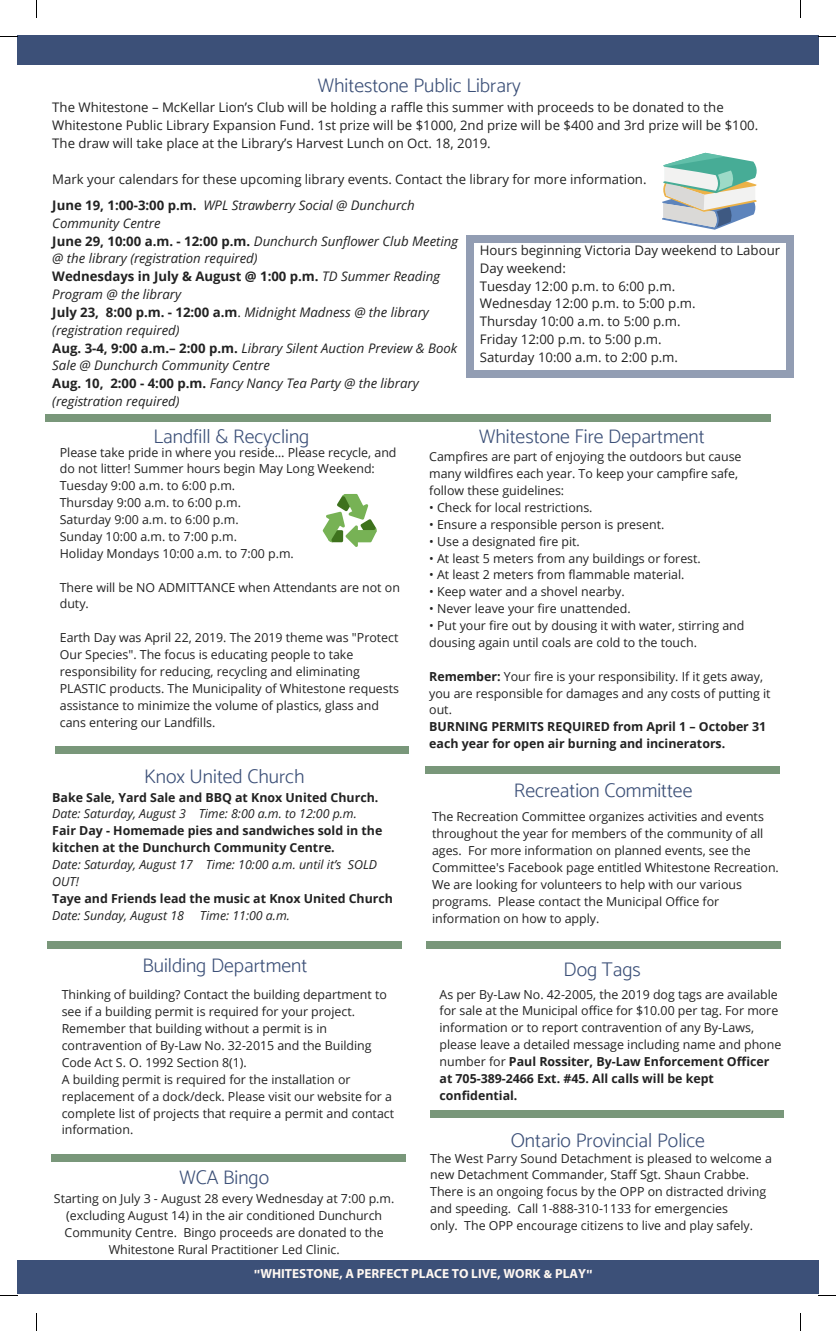
<style>
.page{position:relative;width:836px;height:1331px;background:#fff}
.page>*{position:absolute;margin:0;border:0;box-sizing:border-box;transform-origin:0 0}
.t1{font:300 19.75px "Catamaran";color:#3c5078}
.t2{font:13.25px/17.8px "Open Sans";color:#222}
.t3{font:italic 13.25px/17.8px "Open Sans";color:#222}
.t4{font:700 13.25px "Myriad Hebrew";color:#fff8f2}
.t5{font:12.38px/16.9px "Open Sans";color:#222}
.t6{font:700 12.38px/16.9px "Open Sans";color:#222}
.t7{font:italic 12.38px/16.9px "Open Sans";color:#222}
.s1{font-weight:700}
.s2{font-style:italic}
.s3{font-weight:700;font-style:normal}
.s4{font-style:normal}
</style>
<div class="page">
<div style="left:18px;top:36px;width:800px;height:29px;background:#3c5078"></div>
<div style="left:18px;top:1260px;width:800px;height:34px;background:#3c5078"></div>
<svg style="left:662px;top:153px;width:95px;height:77px"></svg>
<div style="left:786px;top:370px;width:8px;height:7px;background:#929db3"></div>
<div style="left:466px;top:242px;width:8px;height:128px;background:#929db3"></div>
<div style="left:466px;top:370px;width:8px;height:7px;background:#929db3"></div>
<div style="left:786px;top:242px;width:8px;height:128px;background:#929db3"></div>
<div style="left:473px;top:370px;width:314px;height:7px;background:#929db3"></div>
<div style="left:786px;top:235px;width:8px;height:7px;background:#929db3"></div>
<div style="left:466px;top:235px;width:8px;height:7px;background:#929db3"></div>
<div style="left:473px;top:235px;width:314px;height:7px;background:#929db3"></div>
<div style="left:45px;top:414px;width:41px;height:8px;background:#79977a"></div>
<div style="left:730px;top:414px;width:41px;height:8px;background:#79977a"></div>
<div style="left:85px;top:414px;width:283px;height:8px;background:#79977a"></div>
<div style="left:367px;top:414px;width:283px;height:8px;background:#79977a"></div>
<div style="left:649px;top:414px;width:82px;height:8px;background:#79977a"></div>
<svg style="left:323px;top:494px;width:54px;height:53px"></svg>
<div style="left:55px;top:746px;width:41px;height:7px;background:#79977a"></div>
<div style="left:368px;top:746px;width:41px;height:7px;background:#79977a"></div>
<div style="left:94px;top:746px;width:276px;height:7px;background:#79977a"></div>
<div style="left:425px;top:766px;width:41px;height:7px;background:#79977a"></div>
<div style="left:739px;top:766px;width:41px;height:7px;background:#79977a"></div>
<div style="left:465px;top:766px;width:275px;height:7px;background:#79977a"></div>
<div style="left:426px;top:941px;width:41px;height:7px;background:#79977a"></div>
<div style="left:740px;top:941px;width:41px;height:7px;background:#79977a"></div>
<div style="left:466px;top:941px;width:275px;height:7px;background:#79977a"></div>
<div style="left:430px;top:1110px;width:41px;height:7px;background:#79977a"></div>
<div style="left:743px;top:1110px;width:41px;height:7px;background:#79977a"></div>
<div style="left:469px;top:1110px;width:276px;height:7px;background:#79977a"></div>
<div style="left:47px;top:941px;width:41px;height:7px;background:#79977a"></div>
<div style="left:361px;top:941px;width:41px;height:7px;background:#79977a"></div>
<div style="left:87px;top:941px;width:275px;height:7px;background:#79977a"></div>
<div style="left:51px;top:1154px;width:41px;height:7px;background:#79977a"></div>
<div style="left:365px;top:1154px;width:41px;height:7px;background:#79977a"></div>
<div style="left:91px;top:1154px;width:275px;height:7px;background:#79977a"></div>
<svg style="left:36px;top:0;width:1px;height:18px"></svg>
<svg style="left:0;top:36px;width:18px;height:1px"></svg>
<svg style="left:800px;top:0;width:1px;height:18px"></svg>
<svg style="left:818px;top:36px;width:18px;height:1px"></svg>
<svg style="left:800px;top:1313px;width:1px;height:18px"></svg>
<svg style="left:818px;top:1295px;width:18px;height:1px"></svg>
<svg style="left:36px;top:1313px;width:1px;height:18px"></svg>
<svg style="left:0;top:1295px;width:18px;height:1px"></svg>
<h1 class="t1" style="left:318px;top:74px;width:204px">Whitestone Public Library</h1>
<p class="t2" style="left:52px;top:98px;width:707px;line-height:18.2px">The Whitestone – McKellar Lion’s Club will be holding a raffle this summer with proceeds to be donated to the<br>Whitestone Public Library Expansion Fund. 1st prize will be $1000, 2nd prize will be $400 and 3rd prize will be $100.<br>The draw will take place at the Library’s Harvest Lunch on Oct. 18, 2019.</p>
<p class="t2" style="left:52px;top:166px;width:596px;line-height:26.1px">Mark your calendars for these upcoming library events. Contact the library for more information.<br><span class="s1">June 19, 1:00-3:00 p.m.</span> <span class="s2">WPL Strawberry Social @ Dunchurch</span></p>
<p class="t3" style="left:52px;top:214px;width:407px">Community Centre<br><span class="s3">June 29, 10:00 a.m. - 12:00 p.m.</span> Dunchurch Sunflower Club Meeting @ the library (registration required)<br><span class="s3">Wednesdays in July &amp; August @ 1:00 p.m.</span> TD Summer Reading Program @ the library<br><span class="s3">July 23, 8:00 p.m. - 12:00 a.m</span><span class="s4">.</span> Midnight Madness @ the library (registration required)<br><span class="s3">Aug. 3-4, 9:00 a.m.– 2:00 p.m.</span> Library Silent Auction Preview &amp; Book Sale @ Dunchurch Community Centre<br><span class="s3">Aug. 10, 2:00 - 4:00 p.m.</span> Fancy Nancy Tea Party @ the library (registration required)</p>
<p class="t2" style="left:480px;top:241px;width:302px">Hours beginning Victoria Day weekend to Labour<br>Day weekend:<br>Tuesday 12:00 p.m. to 6:00 p.m.<br>Wednesday 12:00 p.m. to 5:00 p.m.<br>Thursday 10:00 a.m. to 5:00 p.m.<br>Friday 12:00 p.m. to 5:00 p.m.<br>Saturday 10:00 a.m. to 2:00 p.m.</p>
<h1 class="t1" style="left:153px;top:424px;width:157px">Landfill &amp; Recycling</h1>
<p class="t5" style="left:60px;top:443px;width:338px">Please take pride in where you reside… Please recycle, and do not litter! Summer hours begin May Long Weekend:<br>Tuesday 9:00 a.m. to 6:00 p.m.<br>Thursday 9:00 a.m. to 6:00 p.m.<br>Saturday 9:00 a.m. to 6:00 p.m.<br>Sunday 10:00 a.m. to 7:00 p.m.<br>Holiday Mondays 10:00 a.m. to 7:00 p.m.</p>
<p class="t5" style="left:60px;top:578px;width:342px">There will be NO ADMITTANCE when Attendants are not on duty.</p>
<p class="t5" style="left:60px;top:629px;width:341px">Earth Day was April 22, 2019. The 2019 theme was "Protect Our Species". The focus is educating people to take responsibility for reducing, recycling and eliminating PLASTIC products. The Municipality of Whitestone requests assistance to minimize the volume of plastics, glass and cans entering our Landfills.</p>
<h1 class="t1" style="left:479px;top:424px;width:227px">Whitestone Fire Department</h1>
<p class="t5" style="left:429px;top:448px;width:314px">Campfires are part of enjoying the outdoors but cause many wildfires each year. To keep your campfire safe, follow these guidelines:</p>
<p class="t5" style="left:429px;top:499px;width:165px">• Check for local restrictions.</p>
<p class="t5" style="left:429px;top:516px;width:237px">• Ensure a responsible person is present.</p>
<p class="t5" style="left:429px;top:532px;width:152px">• Use a designated fire pit.</p>
<p class="t5" style="left:429px;top:549px;width:273px">• At least 5 meters from any buildings or forest.</p>
<p class="t5" style="left:429px;top:566px;width:257px">• At least 2 meters from flammable material.</p>
<p class="t5" style="left:429px;top:583px;width:197px">• Keep water and a shovel nearby.</p>
<p class="t5" style="left:429px;top:600px;width:203px">• Never leave your fire unattended.</p>
<p class="t5" style="left:429px;top:617px;width:317px">• Put your fire out by dousing it with water, stirring and dousing again until coals are cold to the touch.</p>
<p class="t5" style="left:429px;top:667px;width:343px"><span class="s1">Remember:</span> Your fire is your responsibility. If it gets away, you are responsible for damages and any costs of putting it out.</p>
<p class="t6" style="left:429px;top:718px;width:338px">BURNING PERMITS REQUIRED from April 1 – October 31 each year for open air burning and incinerators.</p>
<h1 class="t1" style="left:144px;top:764px;width:162px">Knox United Church</h1>
<p class="t6" style="left:52px;top:788px;width:328px">Bake Sale, Yard Sale and BBQ at Knox United Church.</p>
<p class="t7" style="left:52px;top:805px;width:306px">Date: Saturday, August 3 Time: 8:00 a.m. to 12:00 p.m.</p>
<p class="t6" style="left:52px;top:822px;width:332px">Fair Day - Homemade pies and sandwiches sold in the kitchen at the Dunchurch Community Centre.</p>
<p class="t7" style="left:52px;top:856px;width:326px">Date: Saturday, August 17 Time: 10:00 a.m. until it’s SOLD<br>OUT!</p>
<p class="t6" style="left:52px;top:889px;width:342px">Taye and Friends lead the music at Knox United Church</p>
<p class="t7" style="left:52px;top:906px;width:133px">Date: Sunday, August 18</p>
<p class="t7" style="left:200px;top:906px;width:91px">Time: 11:00 a.m.</p>
<h1 class="t1" style="left:142px;top:953px;width:166px">Building Department</h1>
<p class="t5" style="left:62px;top:986px;width:334px">Thinking of building? Contact the building department to see if a building permit is required for your project.<br>Remember that building without a permit is in contravention of By-Law No. 32-2015 and the Building Code Act S. O. 1992 Section 8(1).<br>A building permit is required for the installation or replacement of a dock/deck. Please visit our website for a complete list of projects that require a permit and contact information.</p>
<h1 class="t1" style="left:180px;top:1166px;width:91px">WCA Bingo</h1>
<p class="t5" style="left:54px;top:1190px;width:342px;text-align:center">Starting on July 3 - August 28 every Wednesday at 7:00 p.m. (excluding August 14) in the air conditioned Dunchurch Community Centre. Bingo proceeds are donated to the Whitestone Rural Practitioner Led Clinic.</p>
<p class="t4" style="left:254px;top:1266px;width:341px">"WHITESTONE, A PERFECT PLACE TO LIVE, WORK &amp; PLAY"</p>
<h1 class="t1" style="left:514px;top:779px;width:180px">Recreation Committee</h1>
<p class="t5" style="left:432px;top:808px;width:348px">The Recreation Committee organizes activities and events throughout the year for members of the community of all ages. For more information on planned events, see the Committee's Facebook page entitled Whitestone Recreation.<br>We are looking for volunteers to help with our various programs. Please contact the Municipal Office for information on how to apply.</p>
<h1 class="t1" style="left:563px;top:958px;width:79px">Dog Tags</h1>
<p class="t5" style="left:439px;top:985px;width:343px">As per By-Law No. 42-2005, the 2019 dog tags are available for sale at the Municipal office for $10.00 per tag. For more information or to report contravention of any By-Laws, please leave a detailed message including name and phone number for <span class="s1">Paul Rossiter, By-Law Enforcement Officer at 705-389-2466 Ext. #45. All calls will be kept confidential.</span></p>
<h1 class="t1" style="left:511px;top:1128px;width:196px">Ontario Provincial Police</h1>
<p class="t5" style="left:430px;top:1149px;width:343px">The West Parry Sound Detachment is pleased to welcome a new Detachment Commander, Staff Sgt. Shaun Crabbe.<br>There is an ongoing focus by the OPP on distracted driving and speeding. Call 1-888-310-1133 for emergencies<br>only. The OPP encourage citizens to live and play safely.</p>
</div>
